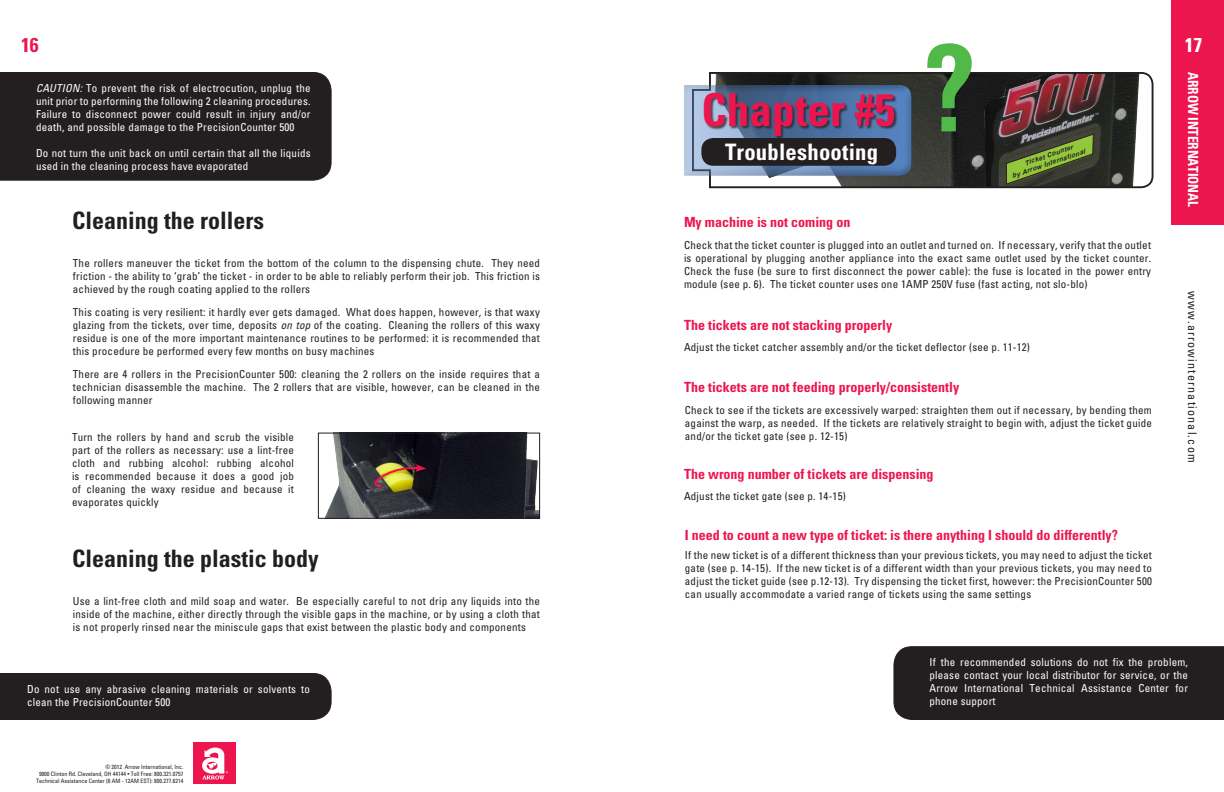
<style>
.page{position:relative;width:1224px;height:792px;background:#fff}
.page>*{position:absolute;margin:0;border:0;box-sizing:border-box;transform-origin:0 0}
.Main_Text{font:700 condensed 120px "Univers";color:#51b948}
.t1{font:700 condensed 45.4px "Univers";color:#ed154e}
.Main_Text-2{font:700 condensed 24px "Univers";color:#231f20}
.t2{font:700 condensed 22.7px "Univers";letter-spacing:.01em;color:#fff}
.t3{font:700 condensed 20px "Univers";color:#ed154e}
.t4{font:700 condensed 20px "Univers";color:#fff}
.Main_Text-3{font:700 condensed 14px "Univers";color:#ed154e}
.t5{font:700 condensed 14px "Univers";letter-spacing:-.01em;color:#fff;scale:.95 1}
.t6{font:condensed 12px "Univers";letter-spacing:.1em;color:#231f20}
.Main_Text_-_Columns{font:condensed 11px/13px "Univers";letter-spacing:.02em;color:#231f20;text-align:justify}
.Main_Text_-_White__f{font:condensed 11px/13px "Univers";letter-spacing:.02em;color:#fff;text-align:justify}
.t7{font:italic 700 6.6px "Arial";color:#231f20}
.t8{font:condensed 6px/7px "Univers";color:#231f20;text-align:right}
.s1{font-style:italic}
</style>
<div class="page">
<img style="left:325px;top:435px;width:213px;height:82px">
<div style="left:318px;top:433px;width:222px;height:86px;border:1px solid #231f20"></div>
<svg style="left:363px;top:464px;width:67px;height:25px;background:#7b6a37"></svg>
<div style="left:0;top:72px;width:332px;height:109px;background:#231f20"></div>
<div style="left:893px;top:646px;width:331px;height:74px;background:#231f20"></div>
<svg style="left:709px;top:72px;width:445px;height:117px;background:#504746"></svg>
<div style="left:684px;top:84px;width:228px;height:92px;background:#231f20;opacity:.5"></div>
<div style="left:701px;top:138px;width:195px;height:28px;background:#231f20;border-radius:12px"></div>
<div style="left:0;top:673px;width:332px;height:47px;background:#231f20"></div>
<div style="left:704px;top:93px;width:194px;height:47px;background:#231f20;opacity:.75"></div>
<svg style="left:1006px;top:133px;width:88px;height:52px;background:#596d36"></svg>
<div style="left:193px;top:742px;width:42px;height:41px;background:#ed154e"></div>
<svg style="left:202px;top:747px;width:26px;height:32px"></svg>
<div style="left:1172px;top:0;width:52px;height:225px;background:#ed154e"></div>
<h3 class="t3" style="left:21px;top:33px;width:19px">16</h3>
<p class="Main_Text_-_White__f" style="left:36px;top:81px;width:276px"><span class="s1">CAUTION:</span> To prevent the risk of electrocution, unplug the unit prior to performing the following 2 cleaning procedures.<br>Failure to disconnect power could result in injury and/or death, and possible damage to the PrecisionCounter 500</p>
<p class="Main_Text_-_White__f" style="left:36px;top:146px;width:276px">Do not turn the unit back on until certain that all the liquids used in the cleaning process have evaporated</p>
<p class="Main_Text-2" style="left:72px;top:206px;width:194px">Cleaning the rollers</p>
<p class="Main_Text_-_Columns" style="left:73px;top:256px;width:469px">The rollers maneuver the ticket from the bottom of the column to the dispensing chute. They need friction - the ability to ‘grab’ the ticket - in order to be able to reliably perform their job. This friction is achieved by the rough coating applied to the rollers</p>
<p class="Main_Text_-_Columns" style="left:73px;top:305px;width:469px">This coating is very resilient: it hardly ever gets damaged. What does happen, however, is that waxy glazing from the tickets, over time, deposits <span class="s1">on top</span> of the coating. Cleaning the rollers of this waxy residue is one of the more important maintenance routines to be performed: it is recommended that this procedure be performed every few months on busy machines</p>
<p class="Main_Text_-_Columns" style="left:73px;top:367px;width:469px">There are 4 rollers in the PrecisionCounter 500: cleaning the 2 rollers on the inside requires that a technician disassemble the machine. The 2 rollers that are visible, however, can be cleaned in the following manner</p>
<p class="Main_Text_-_Columns" style="left:72px;top:431px;width:224px">Turn the rollers by hand and scrub the visible part of the rollers as necessary: use a lint-free cloth and rubbing alcohol: rubbing alcohol is recommended because it does a good job of cleaning the waxy residue and because it evaporates quickly</p>
<p class="Main_Text-2" style="left:72px;top:544px;width:248px">Cleaning the plastic body</p>
<p class="Main_Text_-_Columns" style="left:73px;top:594px;width:469px">Use a lint-free cloth and mild soap and water. Be especially careful to not drip any liquids into the inside of the machine, either directly through the visible gaps in the machine, or by using a cloth that is not properly rinsed near the miniscule gaps that exist between the plastic body and components</p>
<p class="Main_Text_-_White__f" style="left:27px;top:682px;width:284px">Do not use any abrasive cleaning materials or solvents to clean the PrecisionCounter 500</p>
<p class="t8" style="left:36px;top:764px;width:149px">© 2012 Arrow International, Inc.<br>9900 Clinton Rd. Cleveland, OH 44144 • Toll Free: 800.321.0757<br>Technical Assistance Center (8 AM - 12AM EST): 800.277.6214</p>
<p class="t1" style="left:701px;top:82px;width:195px">Chapter #5</p>
<h3 class="t2" style="left:725px;top:138px;width:155px">Troubleshooting</h3>
<p class="Main_Text" style="left:923px;top:15px;width:55px">?</p>
<p class="t7" style="left:1023px;top:159px;width:52px;rotate:-19deg">Ticket Counter</p>
<p class="t7" style="left:1011px;top:172px;width:78px;rotate:-19deg">by Arrow International</p>
<p class="Main_Text-3" style="left:684px;top:214px;width:168px">My machine is not coming on</p>
<p class="Main_Text_-_Columns" style="left:684px;top:238px;width:469px">Check that the ticket counter is plugged into an outlet and turned on. If necessary, verify that the outlet is operational by plugging another appliance into the exact same outlet used by the ticket counter.<br>Check the fuse (be sure to first disconnect the power cable): the fuse is located in the power entry module (see p. 6). The ticket counter uses one 1AMP 250V fuse (fast acting, not slo-blo)</p>
<p class="Main_Text-3" style="left:684px;top:317px;width:210px">The tickets are not stacking properly</p>
<p class="Main_Text_-_Columns" style="left:684px;top:341px;width:348px">Adjust the ticket catcher assembly and/or the ticket deflector (see p. 11-12)</p>
<p class="Main_Text-3" style="left:684px;top:379px;width:277px">The tickets are not feeding properly/consistently</p>
<p class="Main_Text_-_Columns" style="left:685px;top:403px;width:469px">Check to see if the tickets are excessively warped: straighten them out if necessary, by bending them against the warp, as needed. If the tickets are relatively straight to begin with, adjust the ticket guide and/or the ticket gate (see p. 12-15)</p>
<p class="Main_Text-3" style="left:684px;top:466px;width:251px">The wrong number of tickets are dispensing</p>
<p class="Main_Text_-_Columns" style="left:684px;top:489px;width:163px">Adjust the ticket gate (see p. 14-15)</p>
<p class="Main_Text-3" style="left:685px;top:527px;width:435px">I need to count a new type of ticket: is there anything I should do differently?</p>
<p class="Main_Text_-_Columns" style="left:685px;top:548px;width:469px">If the new ticket is of a different thickness than your previous tickets, you may need to adjust the ticket gate (see p. 14-15). If the new ticket is of a different width than your previous tickets, you may need to adjust the ticket guide (see p.12-13). Try dispensing the ticket first, however: the PrecisionCounter 500 can usually accommodate a varied range of tickets using the same settings</p>
<h3 class="t4" style="left:1185px;top:33px;width:19px">17</h3>
<p class="t5" style="left:1202px;top:72px;width:144px;rotate:90deg">ARROW INTERNATIONAL</p>
<p class="t6" style="left:1200px;top:291px;width:173px;rotate:90deg">www.arrowinternational.com</p>
<p class="Main_Text_-_White__f" style="left:929px;top:655px;width:260px">If the recommended solutions do not fix the problem, please contact your local distributor for service, or the Arrow International Technical Assistance Center for phone support</p>
</div>
